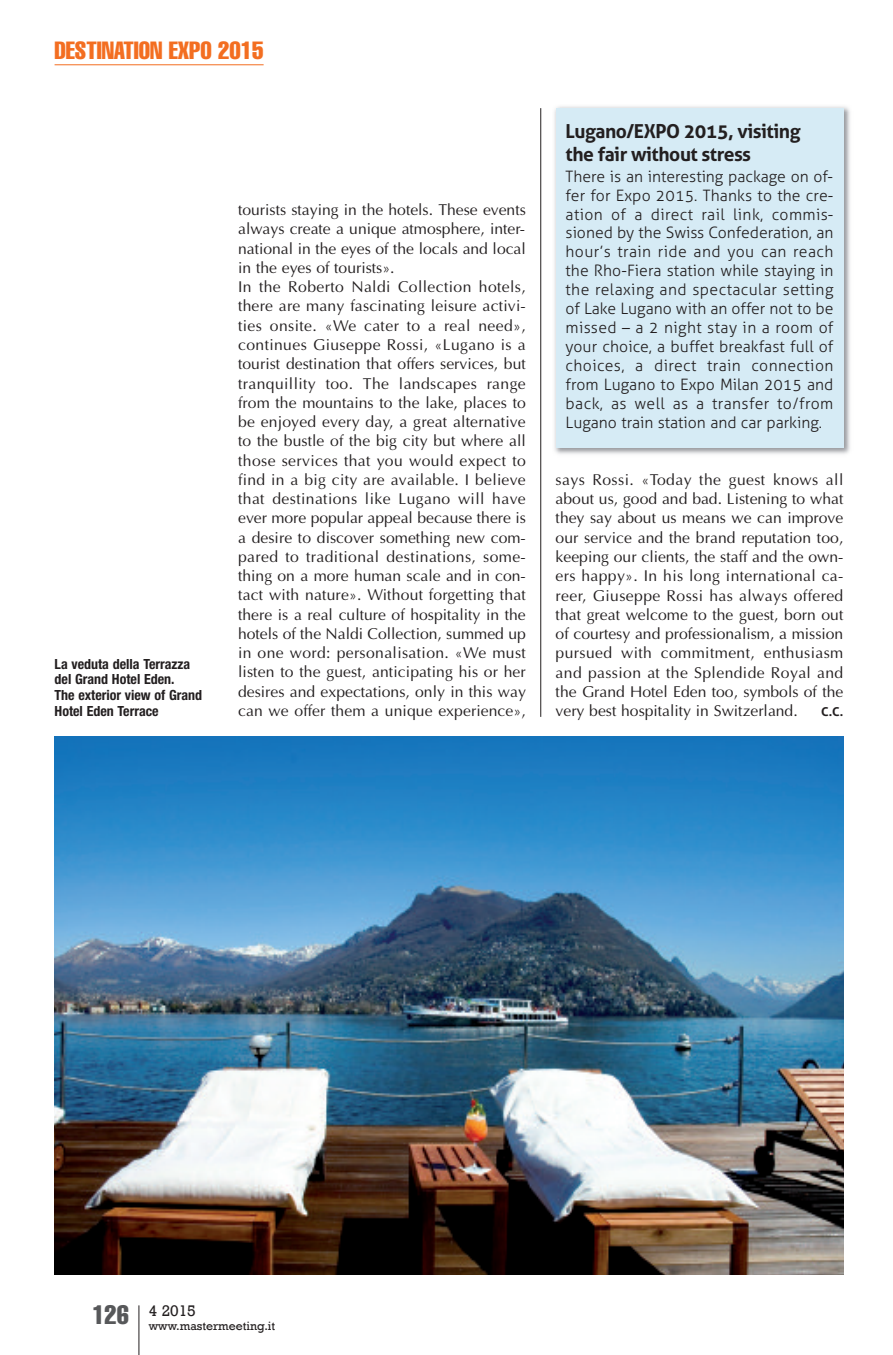
<style>
.page{position:relative;width:893px;height:1355px;background:#fff}
.page>*{position:absolute;margin:0;border:0;box-sizing:border-box;transform-origin:0 0}
.t1{font:extra-condensed 24.5px "Helvetica";color:#f36e21}
.t2{font:700 19.25px/23.1px "Aller";letter-spacing:-.025em;color:#231f20}
.t3{font:15.75px/19.2px "Optima";letter-spacing:.005em;color:#231f20;text-align:justify}
.t4{font:300 15.75px/18.9px "Aller";color:#231f20;text-align:justify}
.t5{font:15.75px "Rockwell";color:#231f20}
.t6{font:700 condensed 14px/15.8px "Helvetica Neue";color:#231f20}
.t7{font:12.25px "Rockwell";color:#231f20}
.t8{font:700 12.25px "Aller";color:#231f20}
</style>
<div class="page">
<hr style="left:138px;top:1305px;width:1px;height:49px;background:#231f20">
<hr style="left:55px;top:64px;width:209px;height:1px;background:#f36e21">
<hr style="left:540px;top:108px;width:1px;height:608px;background:#231f20">
<img style="left:554px;top:106px;width:296px;height:348px">
<div style="left:556px;top:108px;width:287px;height:339px;background:#d6ebf5"></div>
<img style="left:55px;top:736px;width:788px;height:538px">
<h1 class="t1" style="left:55px;top:42px;width:211px">DESTINATION EXPO 2015</h1>
<p class="t6" style="left:55px;top:657px;width:149px">La veduta della Terrazza del Grand Hotel Eden.<br>The exterior view of Grand<br>Hotel Eden Terrace</p>
<p class="t3" style="left:238px;top:200px;width:289px;text-align:left">tourists staying in the hotels. These events always create a unique atmosphere, inter&shy;national in the eyes of the locals and local in the eyes of tourists».<br>In the Roberto Naldi Collection hotels, there are many fascinating leisure activi&shy;ties onsite. «We cater to a real need», continues Giuseppe Rossi, «Lugano is a tourist destination that offers services, but tranquillity too. The landscapes range from the mountains to the lake, places to be enjoyed every day, a great alternative to the bustle of the big city but where all those services that you would expect to find in a big city are available. I believe that destinations like Lugano will have ever more popular appeal because there is a desire to discover something new com&shy;pared to traditional destinations, some&shy;thing on a more human scale and in con&shy;tact with nature». Without forgetting that there is a real culture of hospitality in the hotels of the Naldi Collection, summed up in one word: personalisation. «We must listen to the guest, anticipating his or her desires and expectations, only in this way can we offer them a unique experience»,</p>
<p class="t2" style="left:566px;top:120px;width:237px">Lugano/EXPO 2015, visiting the fair without stress</p>
<p class="t4" style="left:566px;top:167px;width:269px">There is an interesting package on of&shy;fer for Expo 2015. Thanks to the cre&shy;ation of a direct rail link, commis&shy;sioned by the Swiss Confederation, an hour’s train ride and you can reach the Rho-Fiera station while staying in the relaxing and spectacular setting of Lake Lugano with an offer not to be missed – a 2 night stay in a room of your choice, a buffet breakfast full of choices, a direct train connection from Lugano to Expo Milan 2015 and back, as well as a transfer to/from Lugano train station and car parking.</p>
<p class="t3" style="left:556px;top:470px;width:289px">says Rossi. «Today the guest knows all about us, good and bad. Listening to what they say about us means we can improve our service and the brand reputation too, keeping our clients, the staff and the own&shy;ers happy». In his long international ca&shy;reer, Giuseppe Rossi has always offered that great welcome to the guest, born out of courtesy and professionalism, a mission pursued with commitment, enthusiasm and passion at the Splendide Royal and the Grand Hotel Eden too, symbols of the very best hospitality in Switzerland.</p>
<p class="t8" style="left:821px;top:704px;width:24px">C.C.</p>
<p class="t7" style="left:92px;top:1318px;width:184px"><sup>126</sup> www.mastermeeting.it</p>
<p class="t5" style="left:149px;top:1300px;width:49px">4 2015</p>
</div>
